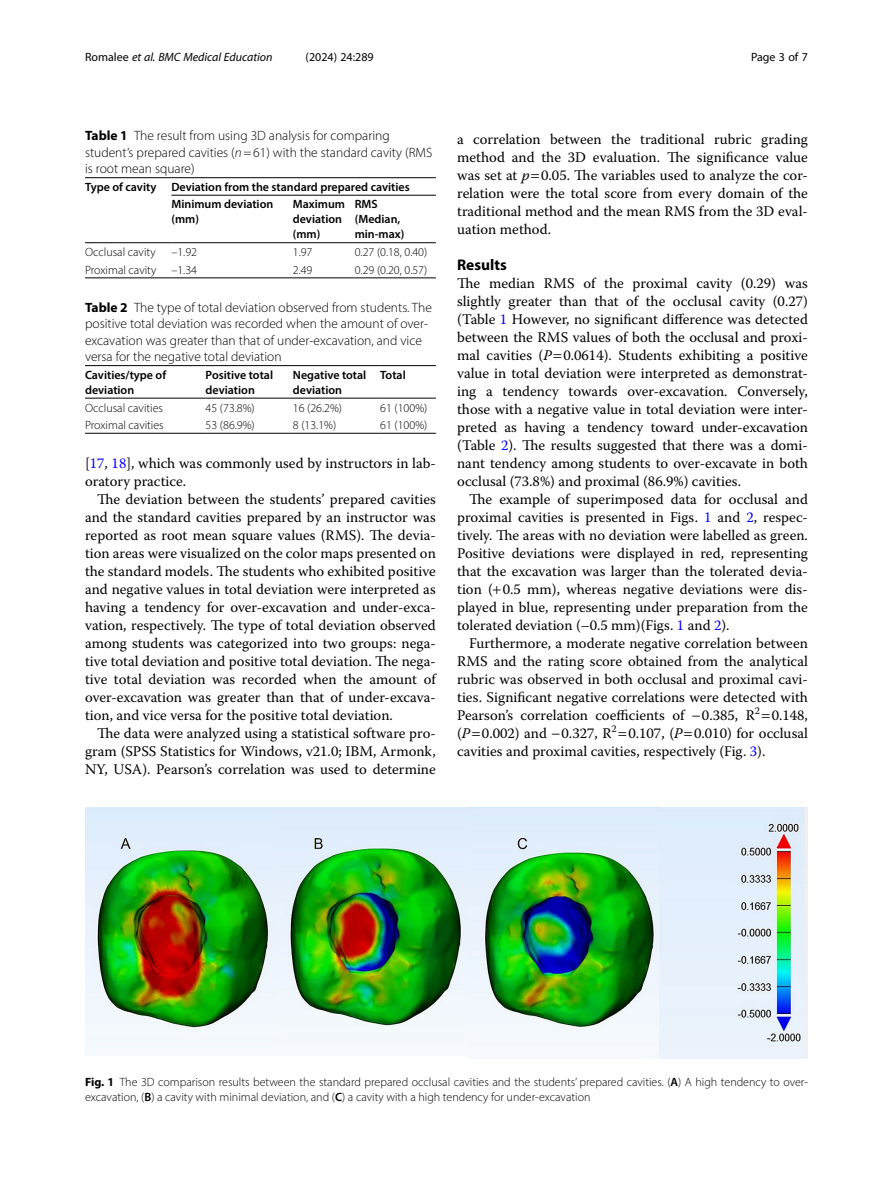
<style>
.page{position:relative;width:893px;height:1191px;background:#fff}
.page>*{position:absolute;margin:0;border:0;box-sizing:border-box;transform-origin:0 0}
.Head_1{font:700 15.45px "Myriad Pro";color:#000}
.Body_Text_Indent{font:14.7px/18px "Warnock Pro";color:#000;text-align:justify}
.Body_Text{font:14.7px/18px "Warnock Pro";color:#000;text-align:justify}
.Table_Caption{font:300 13.5px/16.5px "Myriad Pro";color:#000}
.Figure_Caption{font:300 12px/15px "Myriad Pro";color:#000}
.Table_Head{font:600 12px/15px "Myriad Pro";color:#000}
.Table_Body{font:300 12px "Myriad Pro";color:#000}
.t1{font:italic 12px "Myriad Pro";color:#000}
.t2{font:12px "Myriad Pro";color:#000}
.s1{font-style:normal}
.s2{font-weight:700}
.s3{font-style:italic}
.s4{color:#00f}
.s5{font-weight:600}
</style>
<div class="page">
<hr style="left:85px;top:242px;width:86px;height:1px;background:#000">
<hr style="left:171px;top:242px;width:122px;height:1px;background:#000">
<hr style="left:293px;top:242px;width:62px;height:1px;background:#000">
<hr style="left:355px;top:242px;width:81px;height:1px;background:#000">
<hr style="left:85px;top:278px;width:86px;height:1px;background:#000">
<hr style="left:171px;top:278px;width:122px;height:1px;background:#000">
<hr style="left:293px;top:278px;width:62px;height:1px;background:#000">
<hr style="left:355px;top:278px;width:81px;height:1px;background:#000">
<hr style="left:85px;top:177px;width:86px;height:1px;background:#000">
<hr style="left:171px;top:177px;width:122px;height:1px;background:#000">
<hr style="left:293px;top:177px;width:62px;height:1px;background:#000">
<hr style="left:355px;top:177px;width:81px;height:1px;background:#000">
<hr style="left:171px;top:195px;width:122px;height:1px;background:#000">
<hr style="left:293px;top:195px;width:62px;height:1px;background:#000">
<hr style="left:355px;top:195px;width:81px;height:1px;background:#000">
<hr style="left:85px;top:398px;width:121px;height:1px;background:#000">
<hr style="left:206px;top:365px;width:87px;height:1px;background:#000">
<hr style="left:206px;top:398px;width:87px;height:1px;background:#000">
<hr style="left:293px;top:365px;width:87px;height:1px;background:#000">
<hr style="left:293px;top:398px;width:87px;height:1px;background:#000">
<hr style="left:380px;top:365px;width:56px;height:1px;background:#000">
<hr style="left:380px;top:398px;width:56px;height:1px;background:#000">
<hr style="left:85px;top:433px;width:121px;height:1px;background:#000">
<hr style="left:206px;top:433px;width:87px;height:1px;background:#000">
<hr style="left:293px;top:433px;width:87px;height:1px;background:#000">
<hr style="left:380px;top:433px;width:56px;height:1px;background:#000">
<hr style="left:85px;top:365px;width:121px;height:1px;background:#000">
<img style="left:85px;top:807px;width:723px;height:252px">
<p class="t1" style="left:85px;top:50px;width:189px"><span class="s1">Romalee</span> et al. BMC Medical Education</p>
<p class="t2" style="left:306px;top:50px;width:70px">(2024) 24:289</p>
<p class="t2" style="left:751px;top:50px;width:58px">Page 3 of 7</p>
<p class="Table_Caption" style="left:85px;top:128px;width:349px"><span class="s2">Table 1</span> The result from using 3D analysis for comparing student’s prepared cavities (<span class="s3">n</span>=61) with the standard cavity (RMS is root mean square)</p>
<p class="Table_Head" style="left:85px;top:179px;width:73px">Type of cavity</p>
<p class="Table_Head" style="left:171px;top:179px;width:240px">Deviation from the standard prepared cavities</p>
<p class="Table_Head" style="left:171px;top:197px;width:103px">Minimum deviation (mm)</p>
<p class="Table_Head" style="left:293px;top:197px;width:54px">Maximum deviation (mm)</p>
<p class="Table_Head" style="left:355px;top:197px;width:24px">RMS</p>
<p class="Table_Head" style="left:355px;top:212px;width:51px">(Median, min-max)</p>
<p class="Table_Body" style="left:85px;top:245px;width:72px">Occlusal cavity</p>
<p class="Table_Body" style="left:171px;top:245px;width:27px">–1.92</p>
<p class="Table_Body" style="left:293px;top:245px;width:21px">1.97</p>
<p class="Table_Body" style="left:355px;top:245px;width:74px">0.27 (0.18, 0.40)</p>
<p class="Table_Body" style="left:85px;top:262px;width:73px">Proximal cavity</p>
<p class="Table_Body" style="left:171px;top:262px;width:27px">–1.34</p>
<p class="Table_Body" style="left:293px;top:262px;width:21px">2.49</p>
<p class="Table_Body" style="left:355px;top:262px;width:74px">0.29 (0.20, 0.57)</p>
<p class="Table_Caption" style="left:85px;top:299px;width:348px"><span class="s2">Table 2</span> The type of total deviation observed from students. The positive total deviation was recorded when the amount of over&shy;excavation was greater than that of under-excavation, and vice versa for the negative total deviation</p>
<p class="Table_Head" style="left:85px;top:367px;width:83px">Cavities/type of deviation</p>
<p class="Table_Head" style="left:206px;top:367px;width:69px">Positive total deviation</p>
<p class="Table_Head" style="left:293px;top:367px;width:75px">Negative total deviation</p>
<p class="Table_Head" style="left:380px;top:367px;width:27px">Total</p>
<p class="Table_Body" style="left:85px;top:400px;width:80px">Occlusal cavities</p>
<p class="Table_Body" style="left:206px;top:400px;width:51px">45 (73.8%)</p>
<p class="Table_Body" style="left:293px;top:400px;width:51px">16 (26.2%)</p>
<p class="Table_Body" style="left:380px;top:400px;width:49px">61 (100%)</p>
<p class="Table_Body" style="left:85px;top:418px;width:80px">Proximal cavities</p>
<p class="Table_Body" style="left:206px;top:418px;width:51px">53 (86.9%)</p>
<p class="Table_Body" style="left:293px;top:418px;width:45px">8 (13.1%)</p>
<p class="Table_Body" style="left:380px;top:418px;width:49px">61 (100%)</p>
<p class="Body_Text_Indent" style="left:85px;top:454px;width:352px">[<span class="s4">17</span>, <span class="s4">18</span>], which was commonly used by instructors in lab&shy;oratory practice.</p>
<p class="Body_Text_Indent" style="left:85px;top:490px;width:352px;text-indent:12px">The deviation between the students’ prepared cavities and the standard cavities prepared by an instructor was reported as root mean square values (RMS). The devia&shy;tion areas were visualized on the color maps presented on the standard models. The students who exhibited positive and negative values in total deviation were interpreted as having a tendency for over-excavation and under-exca&shy;vation, respectively. The type of total deviation observed among students was categorized into two groups: nega&shy;tive total deviation and positive total deviation. The nega&shy;tive total deviation was recorded when the amount of over-excavation was greater than that of under-excava&shy;tion, and vice versa for the positive total deviation.</p>
<p class="Body_Text_Indent" style="left:85px;top:724px;width:352px;text-indent:12px">The data were analyzed using a statistical software pro&shy;gram (SPSS Statistics for Windows, v21.0; IBM, Armonk, NY, USA). Pearson’s correlation was used to determine</p>
<p class="Body_Text_Indent" style="left:457px;top:130px;width:352px">a correlation between the traditional rubric grading method and the 3D evaluation. The significance value was set at <span class="s3">p</span> 0.05. The variables used to analyze the cor&shy;relation were the total score from every domain of the traditional method and the mean RMS from the 3D eval&shy;uation method.</p>
<p class="Head_1" style="left:457px;top:255px;width:51px">Results</p>
<p class="Body_Text" style="left:457px;top:274px;width:352px">The median RMS of the proximal cavity (0.29) was slightly greater than that of the occlusal cavity (0.27) (Table <span class="s4">1</span> However, no significant difference was detected between the RMS values of both the occlusal and proxi&shy;mal cavities (<span class="s3">P</span> 0.0614). Students exhibiting a positive value in total deviation were interpreted as demonstrat&shy;ing a tendency towards over-excavation. Conversely, those with a negative value in total deviation were inter&shy;preted as having a tendency toward under-excavation (Table <span class="s4">2</span>). The results suggested that there was a domi&shy;nant tendency among students to over-excavate in both occlusal (73.8%) and proximal (86.9%) cavities.</p>
<p class="Body_Text_Indent" style="left:457px;top:490px;width:352px;text-indent:12px">The example of superimposed data for occlusal and proximal cavities is presented in Figs. <span class="s4">1</span> and <span class="s4">2</span>, respec&shy;tively. The areas with no deviation were labelled as green.<br>Positive deviations were displayed in red, representing that the excavation was larger than the tolerated devia&shy;tion ( 0.5 mm), whereas negative deviations were dis&shy;played in blue, representing under preparation from the tolerated deviation (–0.5 mm)(Figs. <span class="s4">1</span> and <span class="s4">2</span>).</p>
<p class="Body_Text_Indent" style="left:457px;top:634px;width:352px;text-indent:12px">Furthermore, a moderate negative correlation between RMS and the rating score obtained from the analytical rubric was observed in both occlusal and proximal cavi&shy;ties. Significant negative correlations were detected with Pearson’s correlation coefficients of −0.385, R<sup>2</sup> 0.148, (<span class="s3">P</span> 0.002) and −0.327, R<sup>2</sup> 0.107, (<span class="s3">P</span> 0.010) for occlusal cavities and proximal cavities, respectively (Fig. <span class="s4">3</span>).</p>
<p class="Figure_Caption" style="left:85px;top:1074px;width:724px"><span class="s2">Fig. 1</span> The 3D comparison results between the standard prepared occlusal cavities and the students’ prepared cavities. (<span class="s5">A</span>) A high tendency to over&shy;excavation, (<span class="s5">B</span>) a cavity with minimal deviation, and (<span class="s5">C</span>) a cavity with a high tendency for under-excavation</p>
</div>
